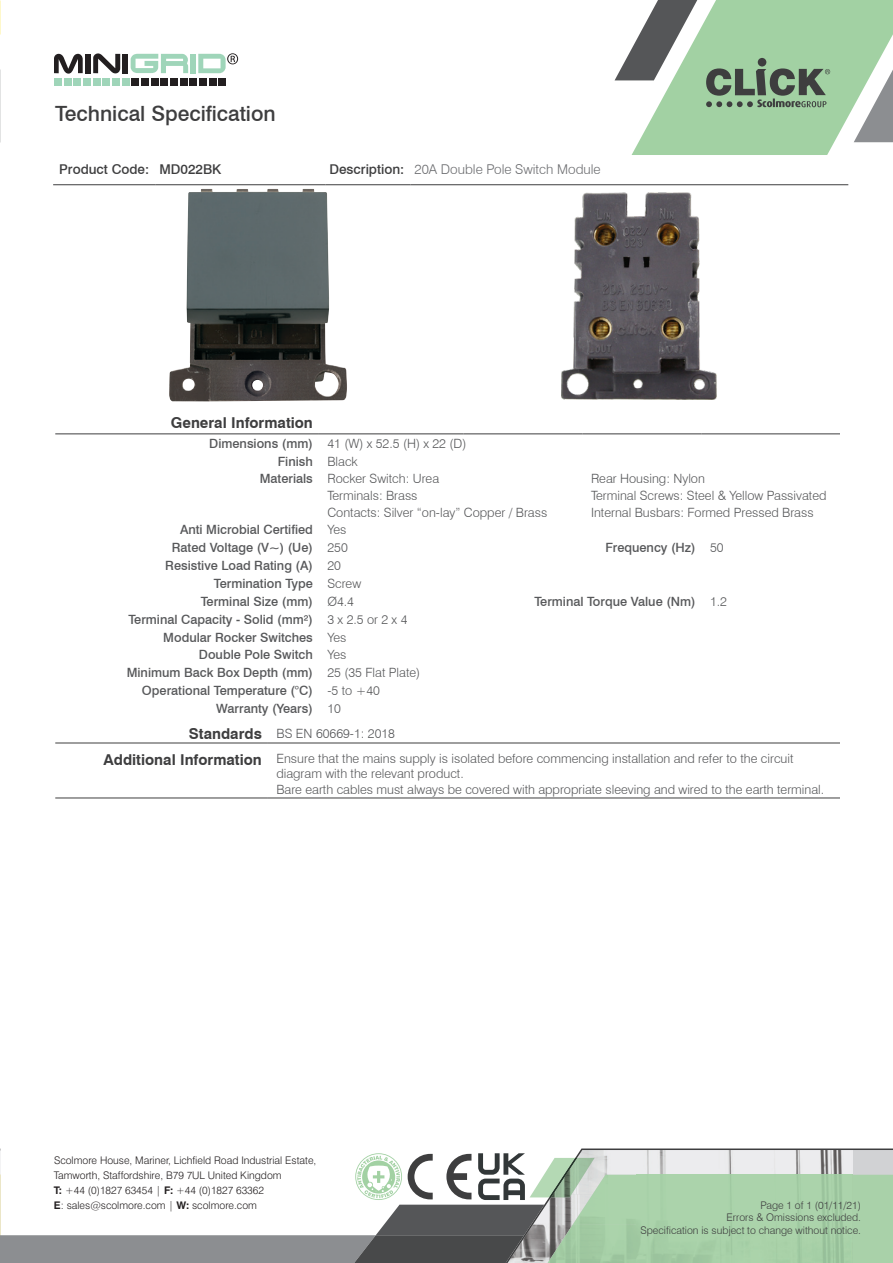
<style>
.page{position:relative;width:893px;height:1263px;background:#fff}
.page>*{position:absolute;margin:0;border:0;box-sizing:border-box;transform-origin:0 0}
.t1{font:500 21px "Swiss 721 BT";color:#3e3e3f}
.Main_Headers{font:700 15px "Swiss 721 BT";color:#3e3e3f}
.Description_Text_wit{font:300 13.5px "Swiss 721 BT";color:#6c6d70}
.Leading_Box_Text{font:500 13.5px "Swiss 721 BT";color:#3e3e3f}
.Product_Code_Text{font:500 13.5px "Swiss 721 BT";color:#3e3e3f}
.Table_Text_Right{font:300 12.75px/15.3px "Swiss 721 BT";color:#57585a}
.Table_Text_Left{font:500 12.75px "Swiss 721 BT";color:#57585a}
.t2{font:300 10.5px/15px "Swiss 721 BT";color:#231f20}
.Ommissions_Text_Grey{font:300 10.5px "Swiss 721 BT";color:#3e3e3f}
.s1{font-weight:700}
</style>
<div class="page">
<svg style="left:54px;top:54px;width:29px;height:20px"></svg>
<div style="left:85px;top:54px;width:6px;height:19px;background:#231f20"></div>
<svg style="left:93px;top:53px;width:27px;height:21px"></svg>
<div style="left:123px;top:54px;width:5px;height:19px;background:#231f20"></div>
<svg style="left:131px;top:54px;width:58px;height:19px"></svg>
<div style="left:190px;top:54px;width:6px;height:19px;background:#9fd5b9"></div>
<div style="left:54px;top:78px;width:8px;height:7px;background:#9fd5b9"></div>
<div style="left:64px;top:78px;width:7px;height:7px;background:#9fd5b9"></div>
<div style="left:73px;top:78px;width:8px;height:7px;background:#9fd5b9"></div>
<div style="left:83px;top:78px;width:8px;height:7px;background:#9fd5b9"></div>
<div style="left:93px;top:78px;width:7px;height:7px;background:#9fd5b9"></div>
<div style="left:102px;top:78px;width:8px;height:7px;background:#9fd5b9"></div>
<div style="left:112px;top:78px;width:8px;height:7px;background:#9fd5b9"></div>
<div style="left:122px;top:78px;width:7px;height:7px;background:#9fd5b9"></div>
<div style="left:131px;top:78px;width:8px;height:7px;background:#231f20"></div>
<div style="left:141px;top:78px;width:8px;height:7px;background:#231f20"></div>
<div style="left:151px;top:78px;width:7px;height:7px;background:#231f20"></div>
<div style="left:160px;top:78px;width:8px;height:7px;background:#231f20"></div>
<div style="left:170px;top:78px;width:8px;height:7px;background:#231f20"></div>
<div style="left:180px;top:78px;width:7px;height:7px;background:#231f20"></div>
<div style="left:189px;top:78px;width:8px;height:7px;background:#231f20"></div>
<div style="left:199px;top:78px;width:8px;height:7px;background:#231f20"></div>
<div style="left:209px;top:78px;width:7px;height:7px;background:#231f20"></div>
<div style="left:218px;top:78px;width:8px;height:7px;background:#231f20"></div>
<svg style="left:198px;top:53px;width:40px;height:20px"></svg>
<svg style="left:615px;top:0;width:278px;height:155px"></svg>
<svg style="left:0;top:1148px;width:893px;height:115px"></svg>
<hr style="left:53px;top:184px;width:102px;height:1px;background:#3e3e3f">
<hr style="left:155px;top:184px;width:149px;height:1px;background:#3e3e3f">
<svg style="left:304px;top:184px;width:21px;height:1px"></svg>
<hr style="left:325px;top:184px;width:85px;height:1px;background:#3e3e3f">
<hr style="left:410px;top:184px;width:438px;height:1px;background:#3e3e3f">
<img style="left:169px;top:189px;width:178px;height:212px">
<img style="left:561px;top:192px;width:155px;height:208px">
<hr style="left:55px;top:434px;width:264px;height:1px;background:#3e3e3f">
<hr style="left:319px;top:434px;width:144px;height:1px;background:#3e3e3f">
<hr style="left:463px;top:434px;width:120px;height:1px;background:#3e3e3f">
<hr style="left:583px;top:434px;width:119px;height:1px;background:#3e3e3f">
<hr style="left:702px;top:434px;width:144px;height:1px;background:#3e3e3f">
<hr style="left:55px;top:743px;width:213px;height:1px;background:#3e3e3f">
<hr style="left:268px;top:743px;width:578px;height:1px;background:#3e3e3f">
<hr style="left:55px;top:798px;width:213px;height:1px;background:#3e3e3f">
<hr style="left:268px;top:798px;width:578px;height:1px;background:#3e3e3f">
<div style="left:840px;top:398px;width:37px;height:749px;background:#fff"></div>
<h1 class="t1" style="left:55px;top:101px;width:222px">Technical Specification</h1>
<p class="Leading_Box_Text" style="left:59px;top:161px;width:92px">Product Code:</p>
<p class="Product_Code_Text" style="left:159px;top:161px;width:63px">MD022BK</p>
<p class="Leading_Box_Text" style="left:329px;top:161px;width:76px">Description:</p>
<p class="Description_Text_wit" style="left:415px;top:161px;width:188px">20A Double Pole Switch Module</p>
<p class="Main_Headers" style="left:171px;top:412px;width:144px">General Information</p>
<p class="Table_Text_Left" style="left:209px;top:435px;width:105px">Dimensions (mm)</p>
<p class="Table_Text_Right" style="left:327px;top:435px;width:140px">41 (W) x 52.5 (H) x 22 (D)</p>
<p class="Table_Text_Left" style="left:278px;top:453px;width:37px">Finish</p>
<p class="Table_Text_Right" style="left:327px;top:453px;width:32px">Black</p>
<p class="Table_Text_Left" style="left:260px;top:470px;width:55px">Materials</p>
<p class="Table_Text_Right" style="left:327px;top:471px;width:113px">Rocker Switch: Urea</p>
<p class="Table_Text_Right" style="left:591px;top:471px;width:115px">Rear Housing: Nylon</p>
<p class="Table_Text_Right" style="left:327px;top:488px;width:92px">Terminals: Brass</p>
<p class="Table_Text_Right" style="left:591px;top:488px;width:237px">Terminal Screws: Steel &amp; Yellow Passivated</p>
<p class="Table_Text_Right" style="left:327px;top:505px;width:221px">Contacts: Silver “on-lay” Copper / Brass</p>
<p class="Table_Text_Right" style="left:591px;top:505px;width:224px">Internal Busbars: Formed Pressed Brass</p>
<p class="Table_Text_Left" style="left:180px;top:522px;width:134px">Anti Microbial Certified</p>
<p class="Table_Text_Right" style="left:327px;top:522px;width:20px">Yes</p>
<p class="Table_Text_Left" style="left:172px;top:540px;width:143px">Rated Voltage (V~) (Ue)</p>
<p class="Table_Text_Right" style="left:327px;top:540px;width:22px">250</p>
<p class="Table_Text_Left" style="left:605px;top:540px;width:92px">Frequency (Hz)</p>
<p class="Table_Text_Right" style="left:710px;top:540px;width:15px">50</p>
<p class="Table_Text_Left" style="left:165px;top:558px;width:149px">Resistive Load Rating (A)</p>
<p class="Table_Text_Right" style="left:327px;top:558px;width:15px">20</p>
<p class="Table_Text_Left" style="left:214px;top:576px;width:100px">Termination Type</p>
<p class="Table_Text_Right" style="left:327px;top:576px;width:35px">Screw</p>
<p class="Table_Text_Left" style="left:201px;top:593px;width:114px">Terminal Size (mm)</p>
<p class="Table_Text_Right" style="left:327px;top:593px;width:28px">Ø4.4</p>
<p class="Table_Text_Left" style="left:534px;top:593px;width:163px">Terminal Torque Value (Nm)</p>
<p class="Table_Text_Right" style="left:710px;top:593px;width:18px">1.2</p>
<p class="Table_Text_Left" style="left:128px;top:611px;width:186px">Terminal Capacity - Solid (mm²)</p>
<p class="Table_Text_Right" style="left:327px;top:611px;width:82px">3 x 2.5 or 2 x 4</p>
<p class="Table_Text_Left" style="left:163px;top:629px;width:151px">Modular Rocker Switches</p>
<p class="Table_Text_Right" style="left:327px;top:629px;width:20px">Yes</p>
<p class="Table_Text_Left" style="left:199px;top:647px;width:115px">Double Pole Switch</p>
<p class="Table_Text_Right" style="left:327px;top:647px;width:20px">Yes</p>
<p class="Table_Text_Left" style="left:127px;top:665px;width:188px">Minimum Back Box Depth (mm)</p>
<p class="Table_Text_Right" style="left:327px;top:665px;width:94px">25 (35 Flat Plate)</p>
<p class="Table_Text_Left" style="left:142px;top:683px;width:172px">Operational Temperature (°C)</p>
<p class="Table_Text_Right" style="left:327px;top:683px;width:54px">-5 to +40</p>
<p class="Table_Text_Left" style="left:216px;top:701px;width:98px">Warranty (Years)</p>
<p class="Table_Text_Right" style="left:327px;top:701px;width:15px">10</p>
<p class="Main_Headers" style="left:189px;top:723px;width:74px">Standards</p>
<p class="Table_Text_Right" style="left:276px;top:726px;width:120px">BS EN 60669-1: 2018</p>
<p class="Main_Headers" style="left:103px;top:749px;width:160px">Additional Information</p>
<p class="Table_Text_Right" style="left:276px;top:751px;width:549px">Ensure that the mains supply is isolated before commencing installation and refer to the circuit diagram with the relevant product.<br>Bare earth cables must always be covered with appropriate sleeving and wired to the earth terminal.</p>
<p class="t2" style="left:54px;top:1153px;width:264px">Scolmore House, Mariner, Lichfield Road Industrial Estate, Tamworth, Staffordshire, B79 7UL United Kingdom<br><span class="s1">T:</span> +44 (0)1827 63454 | <span class="s1">F:</span> +44 (0)1827 63362<br><span class="s1">E</span>: sales@scolmore.com | <span class="s1">W:</span> scolmore.com</p>
<p class="Ommissions_Text_Grey" style="left:760px;top:1199px;width:102px">Page 1 of 1 (01/11/21)</p>
<p class="Ommissions_Text_Grey" style="left:727px;top:1211px;width:136px">Errors &amp; Omissions excluded.</p>
<p class="Ommissions_Text_Grey" style="left:640px;top:1224px;width:222px">Specification is subject to change without notice.</p>
</div>
